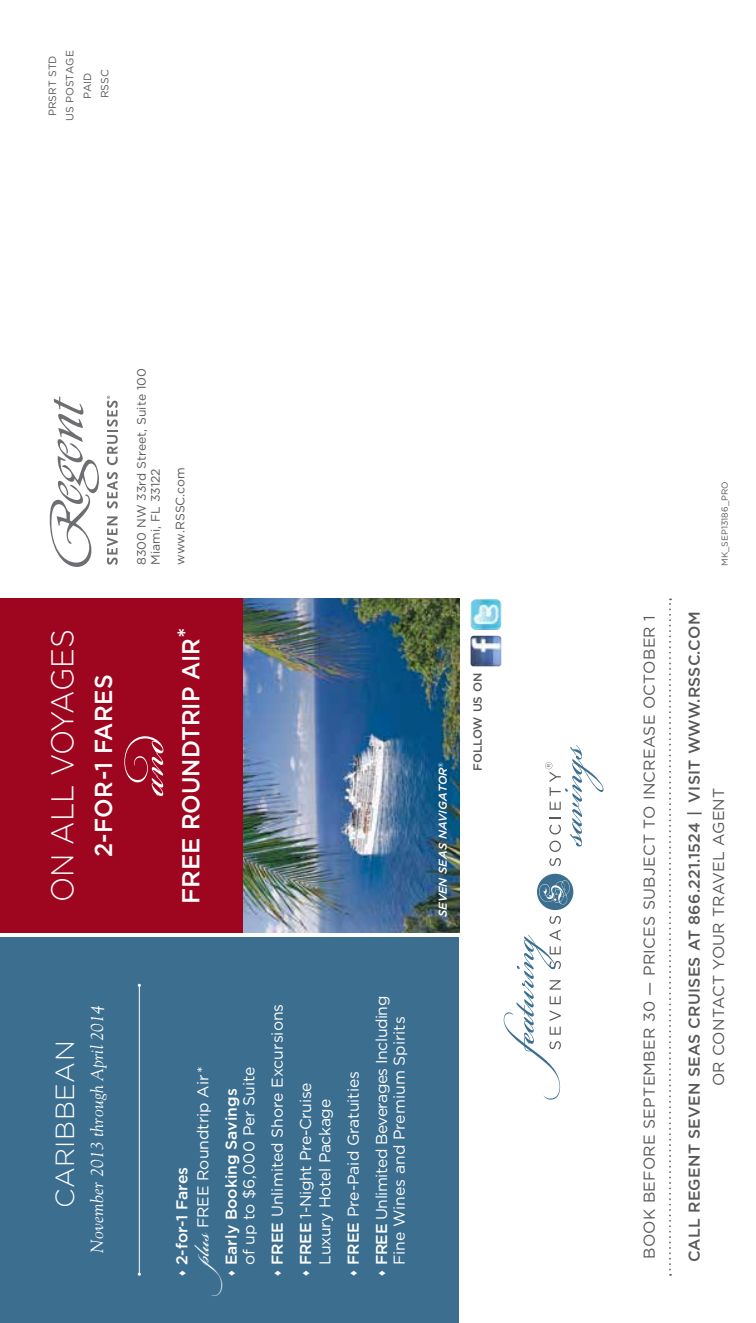
<style>
.page{position:relative;width:756px;height:1323px;background:#fff}
.page>*{position:absolute;margin:0;border:0;box-sizing:border-box;transform-origin:0 0}
.t1{font:64.75px "Bickham Script Pro";color:#fff;scale:.95 1}
.t2{font:300 31.5px "Gotham";color:#fff;scale:.94 1}
.t3{font:300 26.25px "Gotham";letter-spacing:.02em;color:#fff}
.t4{font:500 24.5px "Gotham";color:#fff}
.t5{font:500 24.5px "Gotham";color:#fff;scale:.94 1}
.t6{font:italic 17.5px "Goudy";letter-spacing:.015em;color:#fff}
.t7{font:15.75px/21px "Gotham";color:#fff}
.t8{font:15.75px "Gotham";letter-spacing:.02em;color:#58595b}
.t9{font:15.75px/28.3px "Gotham";letter-spacing:-.03em;color:#fff}
.t10{font:500 15.75px "Gotham";letter-spacing:.015em;color:#58595b}
.t11{font:12.25px/14px "Gotham";color:#58595b}
.t12{font:500 11.9px "Gotham";color:#58595b}
.t13{font:italic 500 11.38px "Gotham";color:#fff}
.t14{font:10.5px/17.5px "Gotham";color:#58595b;text-align:center}
.t15{font:8.75px "Gotham";letter-spacing:.005em;color:#58595b}
.s1{font-weight:500}
.s2{font-family:"Bickham Script Pro";font-size:31.5px}
</style>
<div class="page">
<div style="left:0;top:937px;width:459px;height:386px;background:#3b6e8f"></div>
<hr style="left:139px;top:985px;width:1px;height:289px;background:#fff">
<img style="left:242px;top:598px;width:217px;height:335px">
<img style="left:470px;top:599px;width:31px;height:31px">
<img style="left:471px;top:636px;width:30px;height:31px">
<svg style="left:549px;top:858px;width:12px;height:8px"></svg>
<div style="left:538px;top:875px;width:34px;height:34px;background:#3b6e8f;border-radius:50%"></div>
<div style="left:537px;top:874px;width:36px;height:36px;border:2px solid #3b6e8f;border-radius:50%"></div>
<div style="left:539px;top:876px;width:33px;height:32px;background:#3b6e8f;border-radius:50%"></div>
<div style="left:538px;top:875px;width:34px;height:34px;border:2px solid #3b6e8f;border-radius:50%"></div>
<svg style="left:539px;top:880px;width:31px;height:24px"></svg>
<svg style="left:504px;top:916px;width:57px;height:184px"></svg>
<svg style="left:545px;top:745px;width:59px;height:107px"></svg>
<div style="left:0;top:599px;width:242px;height:334px;background:#9e061f"></div>
<svg style="left:669px;top:598px;width:2px;height:678px"></svg>
<svg style="left:50px;top:396px;width:49px;height:171px"></svg>
<svg style="left:107px;top:516px;width:11px;height:49px"></svg>
<svg style="left:107px;top:472px;width:11px;height:37px"></svg>
<svg style="left:107px;top:396px;width:11px;height:69px"></svg>
<p class="t14" style="left:43px;top:121px;width:73px;rotate:-90deg">PRSRT STD<br>US POSTAGE<br>PAID<br>RSSC</p>
<p class="t11" style="left:134px;top:565px;width:198px;rotate:-90deg">8300 NW 33rd Street, Suite 100<br>M iami, FL 33122</p>
<p class="t11" style="left:173px;top:565px;width:99px;rotate:-90deg">www.RSSC.com</p>
<h2 class="t2" style="left:45px;top:902px;width:292px;rotate:-90deg">on all voyages</h2>
<h3 class="t5" style="left:89px;top:857px;width:196px;rotate:-90deg">2-FOR-1 FARES</h3>
<h1 class="t1" style="left:103px;top:795px;width:95px;rotate:-90deg">and</h1>
<h3 class="t4" style="left:177px;top:904px;width:278px;rotate:-90deg">FREE ROUNDTRIP AIR*</h3>
<p class="t13" style="left:436px;top:917px;width:156px;rotate:-90deg">seven seas navigator<sup>®</sup></p>
<p class="t12" style="left:471px;top:771px;width:100px;rotate:-90deg">follow us on</p>
<h3 class="t3" style="left:51px;top:1208px;width:169px;rotate:-90deg">Caribbean</h3>
<p class="t6" style="left:86px;top:1253px;width:250px;rotate:-90deg">November 2013 through April 2014</p>
<p class="t7" style="left:171px;top:1265px;width:200px;text-indent:-10px;rotate:-90deg">♦ <span class="s1">2-for-1 Fares<br></span><span class="s2">plus</span> FREE Roundtrip Air*</p>
<p class="t7" style="left:222px;top:1265px;width:201px;line-height:17.5px;text-indent:-10px;rotate:-90deg">♦ <span class="s1">Early Booking Savings<br></span>of up to $6,000 Per Suite</p>
<p class="t7" style="left:263px;top:1276px;width:273px;line-height:28.3px;rotate:-90deg">♦ <span class="s1">FREE</span> Unlimited Shore Excursions ♦ <span class="s1">FREE</span> 1-Night Pre-Cruise</p>
<p class="t9" style="left:310px;top:1276px;width:281px;text-indent:11px;rotate:-90deg">Luxury Hotel Package<br>♦ <span class="s1">FREE</span> Pre-Paid Gratuities<br>♦ <span class="s1">FREE</span> Unlimited Beverages Including</p>
<p class="t7" style="left:388px;top:1265px;width:250px;rotate:-90deg">Fine Wines and Premium Spirits</p>
<p class="t15" style="left:720px;top:566px;width:86px;rotate:-90deg">M K_SEP13186_PRO</p>
<p class="t8" style="left:641px;top:1259px;width:645px;rotate:-90deg">BOOK before september 30 — prices subject to increase october 1</p>
<p class="t10" style="left:685px;top:1262px;width:652px;rotate:-90deg">CALL REGENT SEVEN SEAS CRU ISES AT 866.221.1524 | VISIT WwW.RSSC.COM</p>
<p class="t8" style="left:710px;top:1086px;width:300px;rotate:-90deg">or contact your travel agent</p>
</div>
